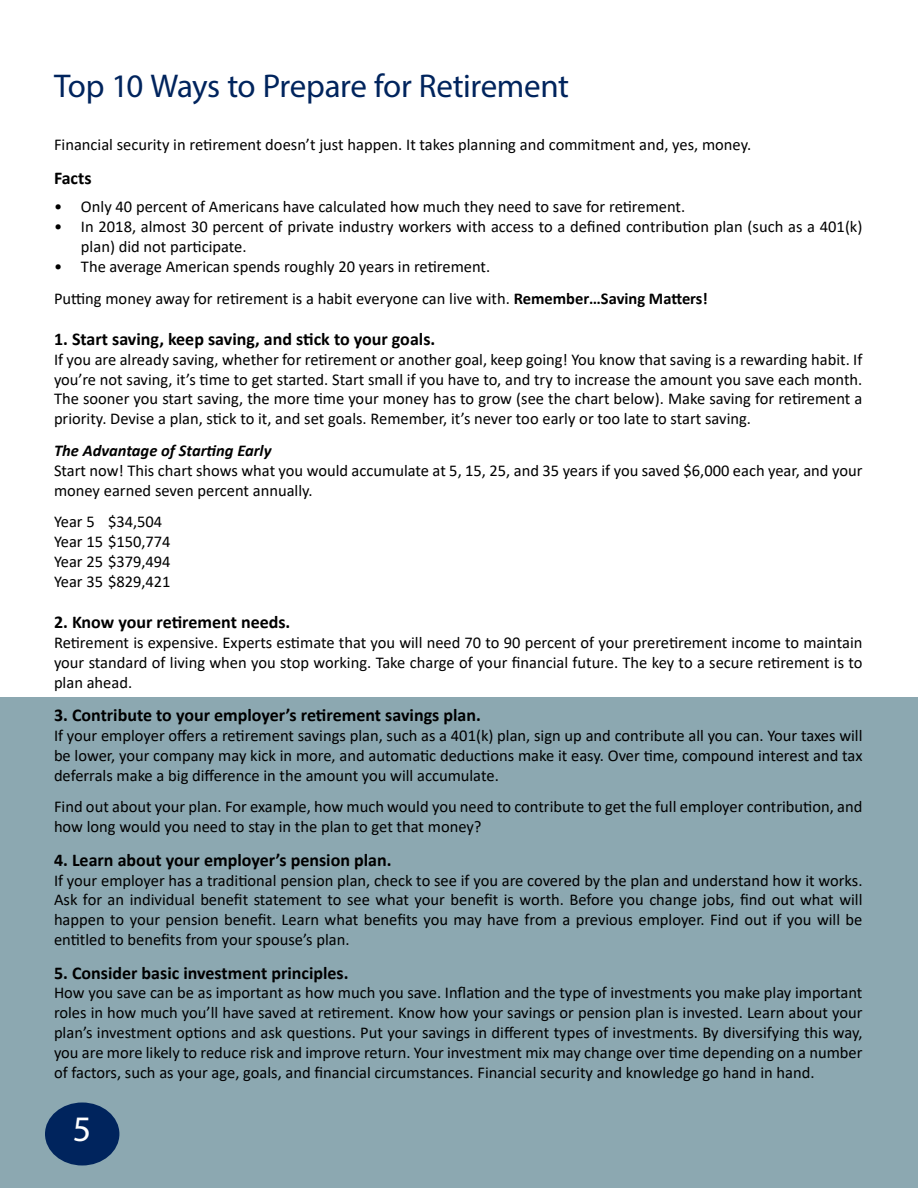
<style>
.page{position:relative;width:918px;height:1188px;background:#fff}
.page>*{position:absolute;margin:0;border:0;box-sizing:border-box;transform-origin:0 0}
.t1{font:36px "Myriad Pro";color:#fff}
.t2{font:33px "Myriad Pro";letter-spacing:-.015em;color:#00245d}
.t3{font:700 18px "Calibri";color:#000}
.t4{font:16.5px/19.8px "Calibri";color:#000}
.t5{font:italic 700 16.5px "Calibri";color:#000}
.s1{font-weight:700}
</style>
<div class="page">
<div style="left:1px;top:697px;width:917px;height:491px;background:#8ca8b1"></div>
<div style="left:45px;top:1102px;width:74px;height:64px;background:#00245d;border-radius:50%"></div>
<h2 class="t2" style="left:54px;top:66px;width:517px">Top 10 Ways to Prepare for Retirement</h2>
<p class="t4" style="left:54px;top:134px;width:699px">Financial security in retirement doesn’t just happen. It takes planning and commitment and, yes, money.</p>
<p class="t3" style="left:54px;top:165px;width:39px">Facts</p>
<p class="t4" style="left:54px;top:197px;width:633px">• Only 40 percent of Americans have calculated how much they need to save for retirement.</p>
<p class="t4" style="left:81px;top:216px;width:783px;text-indent:-27px">• In 2018, almost 30 percent of private industry workers with access to a defined contribution plan (such as a 401(k) plan) did not participate.</p>
<p class="t4" style="left:54px;top:250px;width:655px;line-height:31.8px">• The average American spends roughly 20 years in retirement.<br>Putting money away for retirement is a habit everyone can live with. <span class="s1">Remember…Saving Matters!</span></p>
<p class="t3" style="left:54px;top:326px;width:383px">1. Start saving, keep saving, and stick to your goals.</p>
<p class="t4" style="left:54px;top:349px;width:810px;text-align:justify">If you are already saving, whether for retirement or another goal, keep going! You know that saving is a rewarding habit. If you’re not saving, it’s time to get started. Start small if you have to, and try to increase the amount you save each month.<br>The sooner you start saving, the more time your money has to grow (see the chart below). Make saving for retirement a priority. Devise a plan, stick to it, and set goals. Remember, it’s never too early or too late to start saving.</p>
<p class="t5" style="left:54px;top:439px;width:219px">The Advantage of Starting Early</p>
<p class="t4" style="left:54px;top:460px;width:810px">Start now! This chart shows what you would accumulate at 5, 15, 25, and 35 years if you saved $6,000 each year, and your money earned seven percent annually.</p>
<p class="t4" style="left:54px;top:512px;width:118px">Year 5 $34,504<br>Year 15 $150,774<br>Year 25 $379,494<br>Year 35 $829,421</p>
<p class="t3" style="left:54px;top:609px;width:238px">2. Know your retirement needs.</p>
<p class="t4" style="left:54px;top:632px;width:810px;text-align:justify">Retirement is expensive. Experts estimate that you will need 70 to 90 percent of your preretirement income to maintain your standard of living when you stop working. Take charge of your financial future. The key to a secure retirement is to plan ahead.</p>
<p class="t3" style="left:54px;top:702px;width:428px">3. Contribute to your employer’s retirement savings plan.</p>
<p class="t4" style="left:54px;top:725px;width:810px;text-align:justify">If your employer offers a retirement savings plan, such as a 401(k) plan, sign up and contribute all you can. Your taxes will be lower, your company may kick in more, and automatic deductions make it easy. Over time, compound interest and tax deferrals make a big difference in the amount you will accumulate.</p>
<p class="t4" style="left:54px;top:797px;width:810px">Find out about your plan. For example, how much would you need to contribute to get the full employer contribution, and how long would you need to stay in the plan to get that money?</p>
<p class="t3" style="left:54px;top:847px;width:339px">4. Learn about your employer’s pension plan.</p>
<p class="t4" style="left:54px;top:870px;width:810px;text-align:justify">If your employer has a traditional pension plan, check to see if you are covered by the plan and understand how it works.<br>Ask for an individual benefit statement to see what your benefit is worth. Before you change jobs, find out what will happen to your pension benefit. Learn what benefits you may have from a previous employer. Find out if you will be entitled to benefits from your spouse’s plan.</p>
<p class="t3" style="left:54px;top:960px;width:296px">5. Consider basic investment principles.</p>
<p class="t4" style="left:54px;top:983px;width:810px;text-align:justify">How you save can be as important as how much you save. Inflation and the type of investments you make play important roles in how much you’ll have saved at retirement. Know how your savings or pension plan is invested. Learn about your plan’s investment options and ask questions. Put your savings in different types of investments. By diversifying this way, you are more likely to reduce risk and improve return. Your investment mix may change over time depending on a number of factors, such as your age, goals, and financial circumstances. Financial security and knowledge go hand in hand.</p>
<h1 class="t1" style="left:73px;top:1106px;width:20px">5</h1>
</div>
